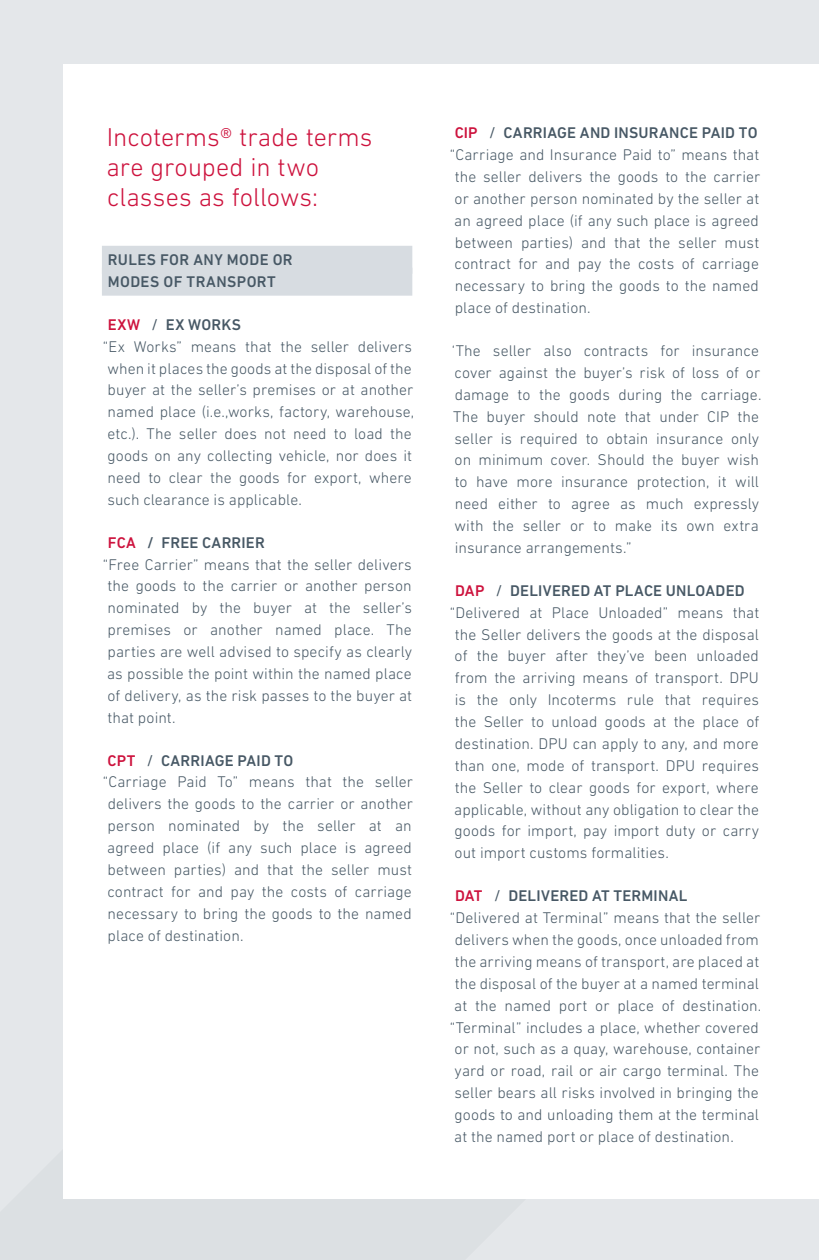
<style>
.page{position:relative;width:819px;height:1260px;background:#e4e7ea}
.page>*{position:absolute;margin:0;border:0;box-sizing:border-box;transform-origin:0 0}
.t1{font:300 26.25px/29.8px "DIN Next LT Pro";color:#cd123d}
.t2{font:300 15.75px/21.9px "DIN Next LT Pro";letter-spacing:.005em;color:#475865}
.t3{font:500 15.75px/21.9px "DIN Next LT Pro";letter-spacing:.015em;color:#475865}
.s1{color:#cd123d}
.s2{font-weight:400}
</style>
<div class="page">
<div style="left:63px;top:64px;width:756px;height:1135px;background:#fff"></div>
<div style="left:102px;top:246px;width:310px;height:28px;background:#d7dce1"></div>
<div style="left:102px;top:268px;width:310px;height:28px;background:#d7dce1"></div>
<h1 class="t1" style="left:107px;top:122px;width:268px">Incoterms® trade terms are grouped in two classes as follows:</h1>
<p class="t3" style="left:108px;top:249px;width:186px">RULES FOR ANY MODE OR<br>MODES OF TRANSPORT</p>
<p class="t3" style="left:108px;top:313px;width:135px"><span class="s1">EXW</span> <span class="s2">/</span> EX WORKS</p>
<p class="t2" style="left:103px;top:335px;width:311px">“Ex Works” means that the seller delivers</p>
<p class="t2" style="left:107px;top:357px;width:306px">when it places the goods at the disposal of the</p>
<p class="t2" style="left:108px;top:379px;width:307px">buyer at the seller’s premises or at another</p>
<p class="t2" style="left:108px;top:401px;width:308px">named place (i.e.,works, factory, warehouse,</p>
<p class="t2" style="left:107px;top:423px;width:306px">etc.). The seller does not need to load the</p>
<p class="t2" style="left:107px;top:445px;width:306px">goods on any collecting vehicle, nor does it</p>
<p class="t2" style="left:108px;top:466px;width:306px">need to clear the goods for export, where</p>
<p class="t2" style="left:107px;top:488px;width:196px">such clearance is applicable.</p>
<p class="t3" style="left:108px;top:531px;width:158px"><span class="s1">FCA</span> / FREE CARRIER</p>
<p class="t2" style="left:103px;top:553px;width:311px">“Free Carrier” means that the seller delivers</p>
<p class="t2" style="left:108px;top:575px;width:306px">the goods to the carrier or another person</p>
<p class="t2" style="left:108px;top:597px;width:306px">nominated by the buyer at the seller’s</p>
<p class="t2" style="left:108px;top:619px;width:306px">premises or another named place. The</p>
<p class="t2" style="left:108px;top:641px;width:306px">parties are well advised to specify as clearly</p>
<p class="t2" style="left:107px;top:662px;width:306px">as possible the point within the named place</p>
<p class="t2" style="left:107px;top:684px;width:306px">of delivery, as the risk passes to the buyer at</p>
<p class="t2" style="left:108px;top:706px;width:69px">that point.</p>
<p class="t3" style="left:108px;top:749px;width:187px"><span class="s1">CPT</span> <span class="s2">/</span> CARRIAGE PAID TO</p>
<p class="t2" style="left:103px;top:771px;width:312px">“Carriage Paid To” means that the seller</p>
<p class="t2" style="left:108px;top:793px;width:307px">delivers the goods to the carrier or another</p>
<p class="t2" style="left:108px;top:815px;width:306px">person nominated by the seller at an</p>
<p class="t2" style="left:107px;top:837px;width:306px">agreed place (if any such place is agreed</p>
<p class="t2" style="left:108px;top:858px;width:306px">between parties) and that the seller must</p>
<p class="t2" style="left:107px;top:880px;width:306px">contract for and pay the costs of carriage</p>
<p class="t2" style="left:108px;top:902px;width:306px">necessary to bring the goods to the named</p>
<p class="t2" style="left:108px;top:924px;width:138px">place of destination.</p>
<p class="t3" style="left:455px;top:122px;width:304px"><span class="s1">CIP</span> <span class="s2">/</span> CARRIAGE AND INSURANCE PAID TO</p>
<p class="t2" style="left:450px;top:144px;width:311px">“Carriage and Insurance Paid to” means that</p>
<p class="t2" style="left:455px;top:165px;width:307px">the seller delivers the goods to the carrier</p>
<p class="t2" style="left:455px;top:187px;width:306px">or another person nominated by the seller at</p>
<p class="t2" style="left:454px;top:209px;width:306px">an agreed place (if any such place is agreed</p>
<p class="t2" style="left:455px;top:231px;width:306px">between parties) and that the seller must</p>
<p class="t2" style="left:455px;top:253px;width:306px">contract for and pay the costs of carriage</p>
<p class="t2" style="left:455px;top:275px;width:306px">necessary to bring the goods to the named</p>
<p class="t2" style="left:455px;top:297px;width:138px">place of destination.</p>
<p class="t2" style="left:452px;top:340px;width:311px">‘The seller also contracts for insurance cover against the buyer’s risk of loss of or damage to the goods during the carriage.<br>The buyer should note that under CIP the seller is required to obtain insurance only on minimum cover. Should the buyer wish to have more insurance protection, it will need either to agree as much expressly with the seller or to make its own extra insurance arrangements.”</p>
<p class="t3" style="left:455px;top:579px;width:291px"><span class="s1">DAP</span> <span class="s2">/</span> DELIVERED AT PLACE UNLOADED</p>
<p class="t2" style="left:450px;top:601px;width:311px">“Delivered at Place Unloaded” means that</p>
<p class="t2" style="left:455px;top:623px;width:306px">the Seller delivers the goods at the disposal</p>
<p class="t2" style="left:455px;top:645px;width:306px">of the buyer after they’ve been unloaded</p>
<p class="t2" style="left:455px;top:667px;width:306px">from the arriving means of transport. DPU</p>
<p class="t2" style="left:455px;top:689px;width:306px">is the only Incoterms rule that requires</p>
<p class="t2" style="left:455px;top:711px;width:306px">the Seller to unload goods at the place of</p>
<p class="t2" style="left:455px;top:733px;width:306px">destination. DPU can apply to any, and more</p>
<p class="t2" style="left:455px;top:754px;width:306px">than one, mode of transport. DPU requires</p>
<p class="t2" style="left:455px;top:776px;width:306px">the Seller to clear goods for export, where</p>
<p class="t2" style="left:454px;top:798px;width:306px">applicable, without any obligation to clear the</p>
<p class="t2" style="left:455px;top:820px;width:306px">goods for import, pay import duty or carry</p>
<p class="t2" style="left:455px;top:842px;width:216px">out import customs formalities.</p>
<p class="t3" style="left:455px;top:885px;width:234px"><span class="s1">DAT</span> <span class="s2">/</span> DELIVERED AT TERMINAL</p>
<p class="t2" style="left:450px;top:907px;width:312px">“Delivered at Terminal” means that the seller</p>
<p class="t2" style="left:455px;top:929px;width:306px">delivers when the goods, once unloaded from</p>
<p class="t2" style="left:455px;top:950px;width:306px">the arriving means of transport, are placed at</p>
<p class="t2" style="left:455px;top:972px;width:306px">the disposal of the buyer at a named terminal</p>
<p class="t2" style="left:454px;top:994px;width:309px">at the named port or place of destination.</p>
<p class="t2" style="left:450px;top:1016px;width:311px">“Terminal” includes a place, whether covered</p>
<p class="t2" style="left:455px;top:1038px;width:307px">or not, such as a quay, warehouse, container</p>
<p class="t2" style="left:455px;top:1060px;width:306px">yard or road, rail or air cargo terminal. The</p>
<p class="t2" style="left:455px;top:1082px;width:306px">seller bears all risks involved in bringing the</p>
<p class="t2" style="left:455px;top:1104px;width:306px">goods to and unloading them at the terminal</p>
<p class="t2" style="left:454px;top:1125px;width:281px">at the named port or place of destination.</p>
</div>
